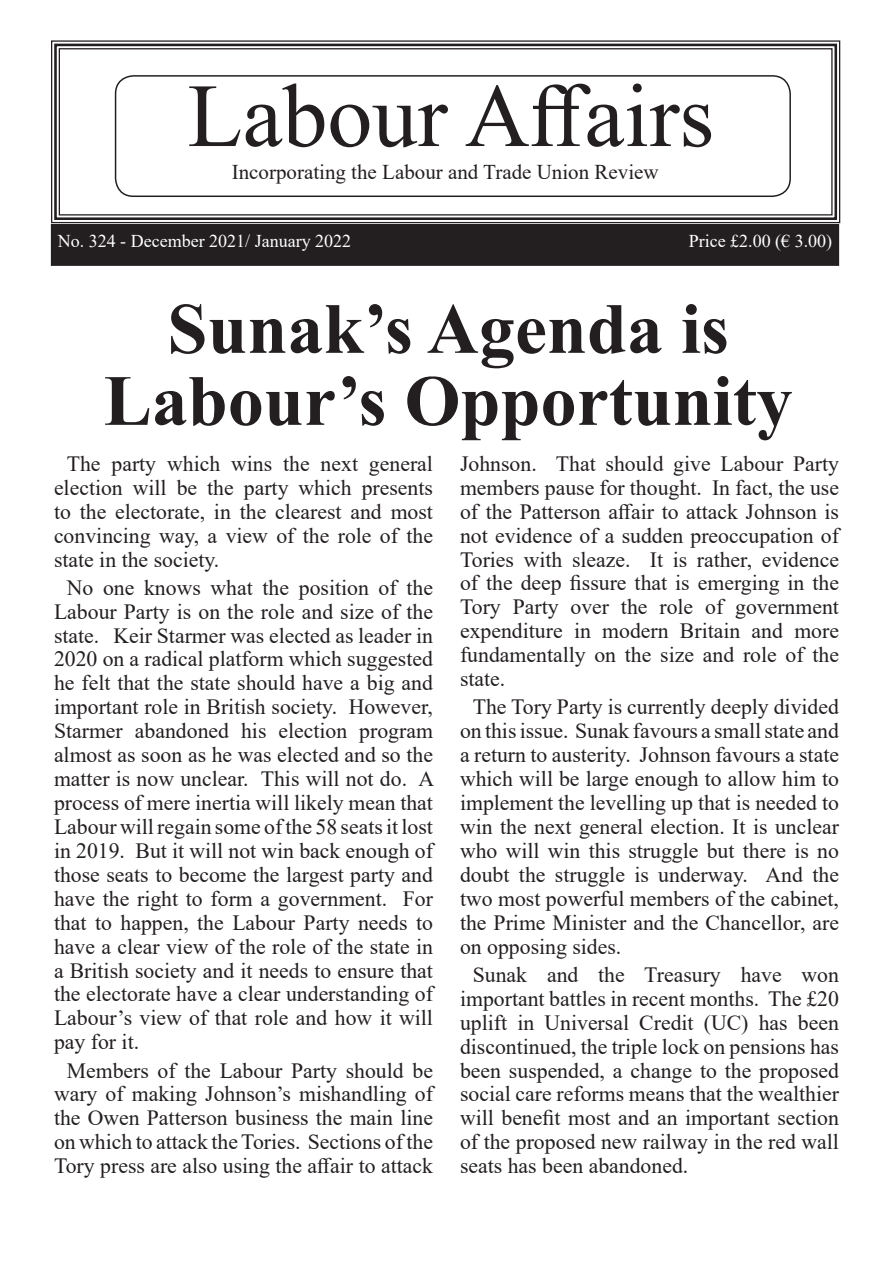
<style>
.page{position:relative;width:893px;height:1263px;background:#fff}
.page>*{position:absolute;margin:0;border:0;box-sizing:border-box;transform-origin:0 0}
.t1{font:90px "Times New Roman";color:#231f20}
.t2{font:700 72px/72px "Times New Roman";color:#231f20;text-align:center}
.t3{font:21.75px/23.9px "Times New Roman";color:#231f20;text-align:justify}
.t4{font:21px "Times New Roman";color:#231f20}
.t5{font:18px "Times New Roman";color:#fff}
</style>
<div class="page">
<div style="left:51px;top:224px;width:788px;height:41px;background:#231f20"></div>
<div style="left:51px;top:224px;width:788px;height:42px;border:1px solid #231f20"></div>
<svg style="left:51px;top:40px;width:790px;height:184px"></svg>
<div style="left:54px;top:44px;width:783px;height:176px;border:3px solid #231f20"></div>
<div style="left:59px;top:48px;width:774px;height:167px;border:1px solid #231f20"></div>
<div style="left:115px;top:75px;width:676px;height:122px;border:2px solid #231f20;border-radius:18px"></div>
<p class="t1" style="left:187px;top:52px;width:528px">Labour Affairs</p>
<p class="t4" style="left:232px;top:157px;width:428px">Incorporating the Labour and Trade Union Review</p>
<p class="t5" style="left:58px;top:229px;width:295px">No. 324 - December 2021/ January 2022</p>
<p class="t5" style="left:689px;top:229px;width:145px">Price £2.00 (€ 3.00)</p>
<p class="t2" style="left:104px;top:291px;width:690px">Sunak’s Agenda is<br>Labour’s Opportunity</p>
<p class="t3" style="left:54px;top:451px;width:380px;text-indent:13px">The party which wins the next general election will be the party which presents to the electorate, in the clearest and most convincing way, a view of the role of the state in the society.</p>
<p class="t3" style="left:54px;top:575px;width:382px;text-indent:13px">No one knows what the position of the Labour Party is on the role and size of the state. Keir Starmer was elected as leader in 2020 on a radical platform which suggested he felt that the state should have a big and important role in British society. However, Starmer abandoned his election program almost as soon as he was elected and so the matter is now unclear. This will not do. A process of mere inertia will likely mean that Labour will regain some of the 58 seats it lost in 2019. But it will not win back enough of those seats to become the largest party and have the right to form a government. For that to happen, the Labour Party needs to have a clear view of the role of the state in a British society and it needs to ensure that the electorate have a clear understanding of Labour’s view of that role and how it will pay for it.</p>
<p class="t3" style="left:54px;top:1057px;width:380px;text-align:center">Members of the Labour Party should be wary of making Johnson’s mishandling of the Owen Patterson business the main line on which to attack the Tories. Sections of the Tory press are also using the affair to attack</p>
<p class="t3" style="left:460px;top:451px;width:380px">Johnson. That should give Labour Party members pause for thought. In fact, the use of the Patterson affair to attack Johnson is not evidence of a sudden preoccupation of Tories with sleaze. It is rather, evidence of the deep fissure that is emerging in the Tory Party over the role of government expenditure in modern Britain and more fundamentally on the size and role of the state.</p>
<p class="t3" style="left:460px;top:694px;width:380px;text-indent:13px">The Tory Party is currently deeply divided on this issue. Sunak favours a small state and a return to austerity. Johnson favours a state which will be large enough to allow him to implement the levelling up that is needed to win the next general election. It is unclear who will win this struggle but there is no doubt the struggle is underway. And the two most powerful members of the cabinet, the Prime Minister and the Chancellor, are on opposing sides.</p>
<p class="t3" style="left:460px;top:962px;width:380px;text-indent:13px">Sunak and the Treasury have won important battles in recent months. The £20 uplift in Universal Credit (UC) has been discontinued, the triple lock on pensions has been suspended, a change to the proposed social care reforms means that the wealthier will benefit most and an important section of the proposed new railway in the red wall seats has been abandoned.</p>
</div>
